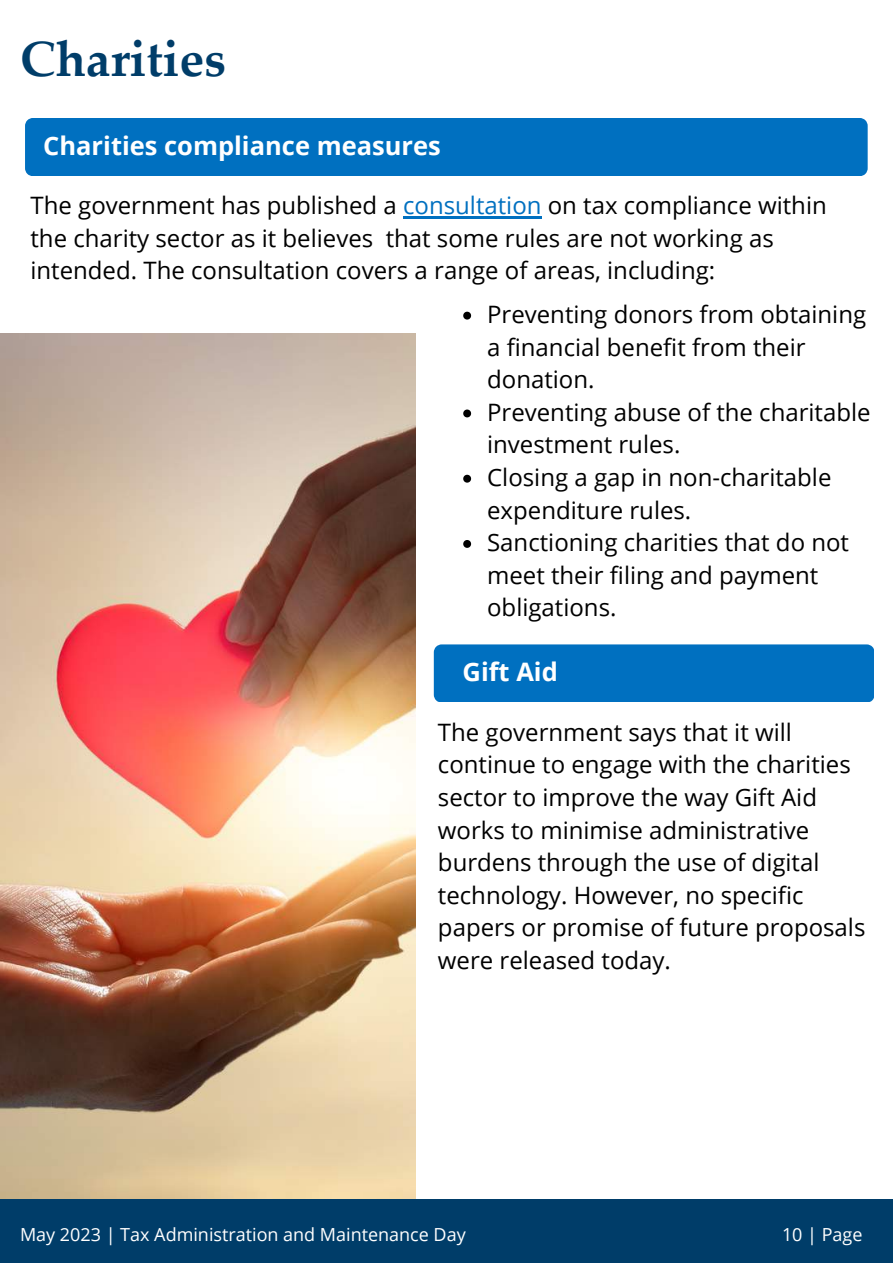
<style>
.page{position:relative;width:893px;height:1264px;background:#fff}
.page>*{position:absolute;margin:0;border:0;box-sizing:border-box;transform-origin:0 0}
.t1{font:700 49.5px "Palatino Linotype";color:#003d69}
.t2{font:700 25.5px "Open Sans";color:#fff}
.t3{font:24px/32.5px "Open Sans";color:#000}
.t4{font:18px "Open Sans";color:#fff}
.s1{color:#0070c0}
</style>
<div class="page">
<img style="left:0;top:333px;width:415px;height:866px">
<div style="left:0;top:1199px;width:892px;height:63px;background:#003d69"></div>
<div style="left:434px;top:644px;width:439px;height:58px;background:#0070c0"></div>
<div style="left:25px;top:118px;width:842px;height:58px;background:#0070c0"></div>
<svg style="left:463px;top:312px;width:8px;height:7px"></svg>
<svg style="left:463px;top:409px;width:8px;height:8px"></svg>
<svg style="left:463px;top:475px;width:8px;height:7px"></svg>
<svg style="left:463px;top:540px;width:8px;height:8px"></svg>
<hr style="left:403px;top:216px;width:138px;height:3px;background:#0070c0">
<h1 class="t1" style="left:20px;top:40px;width:207px">Charities</h1>
<p class="t2" style="left:43px;top:127px;width:399px">Charities compliance measures</p>
<p class="t3" style="left:31px;top:188px;width:797px">The government has published a <span class="s1">consultation</span> on tax compliance within the charity sector as it believes that some rules are not working as intended. The consultation covers a range of areas, including:</p>
<p class="t3" style="left:487px;top:297px;width:385px">Preventing donors from obtaining a financial benefit from their donation.<br>Preventing abuse of the charitable investment rules.<br>Closing a gap in non-charitable expenditure rules.<br>Sanctioning charities that do not meet their filing and payment obligations.</p>
<p class="t2" style="left:462px;top:654px;width:97px">Gift Aid</p>
<p class="t3" style="left:438px;top:715px;width:429px">The government says that it will continue to engage with the charities sector to improve the way Gift Aid works to minimise administrative burdens through the use of digital technology. However, no specific papers or promise of future proposals were released today.</p>
<p class="t4" style="left:20px;top:1221px;width:447px">May 2023 | Tax Administration and Maintenance Day</p>
<p class="t4" style="left:782px;top:1221px;width:82px">10 | Page</p>
</div>
